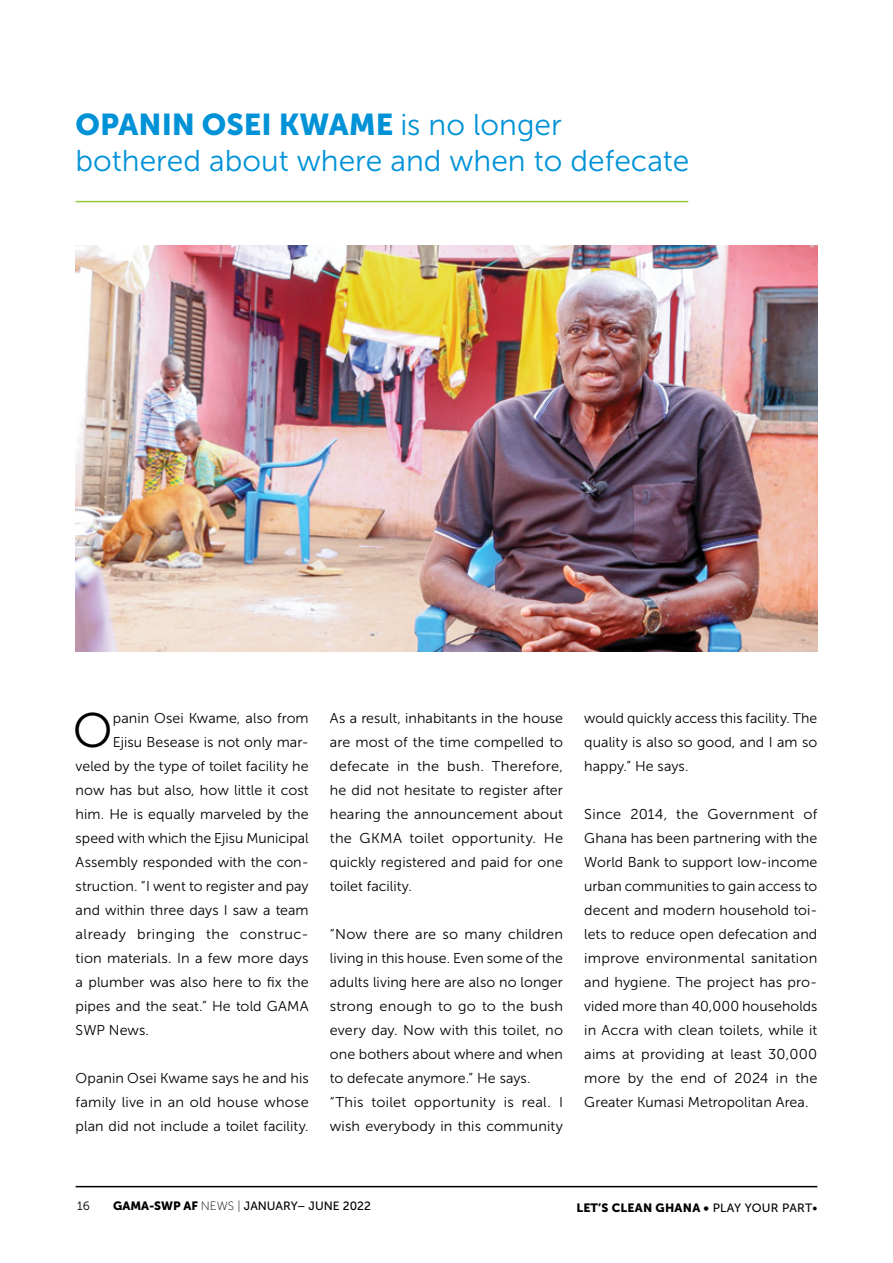
<style>
.page{position:relative;width:893px;height:1263px;background:#fff}
.page>*{position:absolute;margin:0;border:0;box-sizing:border-box;transform-origin:0 0}
.t1{font:48.45px "Museo Sans 300";color:#000}
.t2{font:30px "Museo Sans 300";color:#0092d7}
.t3{font:30px "Museo Sans 900";color:#0092d7}
.t4{font:14.25px/24px "Museo Sans 300";letter-spacing:.005em;color:#000;text-align:justify}
.t5{font:14.25px "Museo Sans 300";letter-spacing:.03em;color:#000}
.t6{font:12px "Museo Sans 500";color:#000}
.t7{font:12px "Museo Sans 900";letter-spacing:.02em;color:#000}
.t8{font:12px "Museo Sans 300";color:#000}
.s1{font-family:"Museo Sans 300"}
.s2{font-family:"Museo Sans 900"}
.s3{font-family:"Museo Sans 100"}
.s4{font-family:"Museo Sans 500"}
</style>
<div class="page">
<hr style="left:76px;top:1186px;width:741px;height:1px;background:#000">
<hr style="left:76px;top:201px;width:612px;height:1px;background:#97c93d">
<img style="left:76px;top:245px;width:741px;height:407px">
<h2 class="t3" style="left:76px;top:107px;width:488px">OPANIN OSEI KWAME <span class="s1">is no longer</span></h2>
<h2 class="t2" style="left:76px;top:144px;width:615px">bothered about where and when to defecate</h2>
<h1 class="t1" style="left:73px;top:704px;width:41px">O</h1>
<p class="t4" style="left:113px;top:706px;width:197px">panin Osei Kwame, also from</p>
<p class="t4" style="left:113px;top:730px;width:197px">Ejisu Besease is not only mar-</p>
<p class="t4" style="left:76px;top:754px;width:235px">veled by the type of toilet facility he</p>
<p class="t4" style="left:76px;top:778px;width:235px">now has but also, how little it cost</p>
<p class="t4" style="left:76px;top:802px;width:235px">him. He is equally marveled by the</p>
<p class="t4" style="left:76px;top:826px;width:235px">speed with which the Ejisu Municipal</p>
<p class="t4" style="left:76px;top:850px;width:235px">Assembly responded with the con-</p>
<p class="t4" style="left:76px;top:874px;width:235px">struction. “I went to register and pay</p>
<p class="t4" style="left:76px;top:898px;width:235px">and within three days I saw a team</p>
<p class="t5" style="left:76px;top:926px;width:235px">already bringing the construc-</p>
<p class="t4" style="left:76px;top:946px;width:235px">tion materials. In a few more days</p>
<p class="t4" style="left:76px;top:970px;width:235px">a plumber was also here to fix the</p>
<p class="t4" style="left:76px;top:994px;width:235px">pipes and the seat.” He told GAMA</p>
<p class="t4" style="left:76px;top:1018px;width:75px">SWP News.</p>
<p class="t4" style="left:76px;top:1066px;width:235px">Opanin Osei Kwame says he and his family live in an old house whose plan did not include a toilet facility.</p>
<p class="t4" style="left:330px;top:706px;width:235px">As a result, inhabitants in the house are most of the time compelled to defecate in the bush. Therefore, he did not hesitate to register after hearing the announcement about the GKMA toilet opportunity. He quickly registered and paid for one toilet facility.</p>
<p class="t4" style="left:330px;top:922px;width:235px;text-align:left">“Now there are so many children living in this house. Even some of the adults living here are also no longer strong enough to go to the bush every day. Now with this toilet, no one bothers about where and when to defecate anymore.” He says. “This toilet opportunity is real. I wish everybody in this community</p>
<p class="t4" style="left:584px;top:706px;width:235px">would quickly access this facility. The quality is also so good, and I am so happy.” He says.</p>
<p class="t4" style="left:584px;top:802px;width:235px">Since 2014, the Government of Ghana has been partnering with the World Bank to support low-income urban communities to gain access to decent and modern household toi&shy;lets to reduce open defecation and improve environmental sanitation and hygiene. The project has pro&shy;vided more than 40,000 households in Accra with clean toilets, while it aims at providing at least 30,000 more by the end of 2024 in the Greater Kumasi Metropolitan Area.</p>
<p class="t8" style="left:77px;top:1199px;width:14px">16</p>
<p class="t6" style="left:113px;top:1199px;width:259px"><span class="s2">GAMA-SWP AF</span> <span class="s3">NEWS |</span> JANUARY– JUNE 2022</p>
<p class="t7" style="left:576px;top:1201px;width:243px">LET’S CLEAN GHANA • <span class="s4">PLAY YOUR PART•</span></p>
</div>
